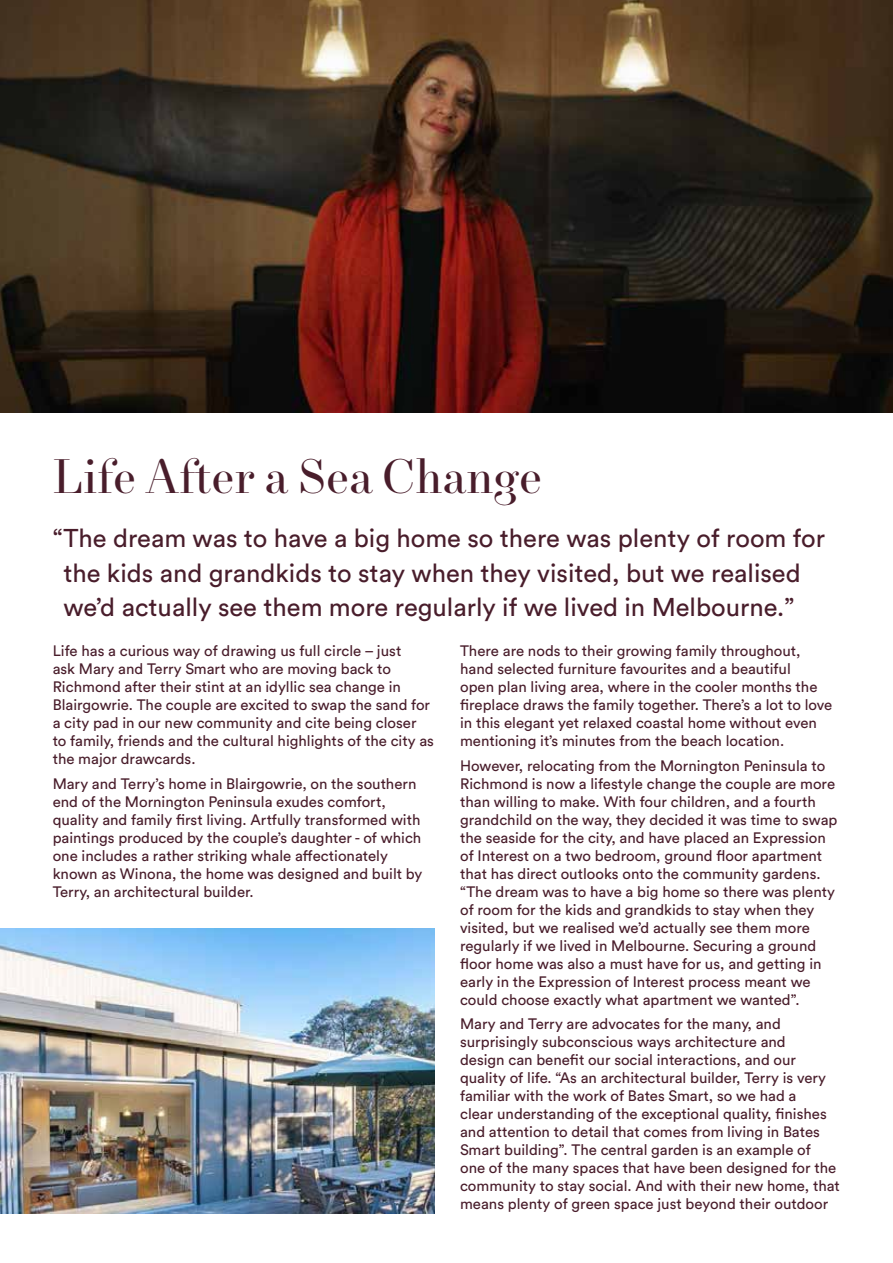
<style>
.page{position:relative;width:893px;height:1263px;background:#fff}
.page>*{position:absolute;margin:0;border:0;box-sizing:border-box;transform-origin:0 0}
.t1{font:48.75px "New Paris Headline";color:#491d2b}
.t2{font:25.5px/34.5px "Circular Std";color:#491d2b}
.t3{font:15px/18px "Circular Std";color:#491d2b}
</style>
<div class="page">
<img style="left:0;top:0;width:893px;height:412px">
<img style="left:0;top:928px;width:435px;height:286px">
<h1 class="t1" style="left:53px;top:449px;width:491px">Life After a Sea Change</h1>
<h2 class="t2" style="left:63px;top:521px;width:763px;text-indent:-11px">“The dream was to have a big home so there was plenty of room for the kids and grandkids to stay when they visited, but we realised we’d actually see them more regularly if we lived in Melbourne.”</h2>
<p class="t3" style="left:53px;top:642px;width:383px">Life has a curious way of drawing us full circle – just<br>ask Mary and Terry Smart who are moving back to Richmond after their stint at an idyllic sea change in Blairgowrie. The couple are excited to swap the sand for a city pad in our new community and cite being closer to family, friends and the cultural highlights of the city as the major drawcards.</p>
<p class="t3" style="left:53px;top:774px;width:371px">Mary and Terry’s home in Blairgowrie, on the southern end of the Mornington Peninsula exudes comfort, quality and family first living. Artfully transformed with paintings produced by the couple’s daughter - of which one includes a rather striking whale affectionately known as Winona, the home was designed and built by Terry, an architectural builder.</p>
<p class="t3" style="left:460px;top:642px;width:374px">There are nods to their growing family throughout, hand selected furniture favourites and a beautiful<br>open plan living area, where in the cooler months the fireplace draws the family together. There’s a lot to love in this elegant yet relaxed coastal home without even mentioning it’s minutes from the beach location.</p>
<p class="t3" style="left:460px;top:756px;width:379px">However, relocating from the Mornington Peninsula to Richmond is now a lifestyle change the couple are more than willing to make. With four children, and a fourth grandchild on the way, they decided it was time to swap the seaside for the city, and have placed an Expression of Interest on a two bedroom, ground floor apartment that has direct outlooks onto the community gardens. “The dream was to have a big home so there was plenty of room for the kids and grandkids to stay when they visited, but we realised we’d actually see them more regularly if we lived in Melbourne. Securing a ground floor home was also a must have for us, and getting in early in the Expression of Interest process meant we could choose exactly what apartment we wanted”.</p>
<p class="t3" style="left:460px;top:1014px;width:381px">Mary and Terry are advocates for the many, and surprisingly subconscious ways architecture and<br>design can benefit our social interactions, and our quality of life. “As an architectural builder, Terry is very familiar with the work of Bates Smart, so we had a<br>clear understanding of the exceptional quality, finishes and attention to detail that comes from living in Bates Smart building”. The central garden is an example of one of the many spaces that have been designed for the community to stay social. And with their new home, that means plenty of green space just beyond their outdoor</p>
</div>
